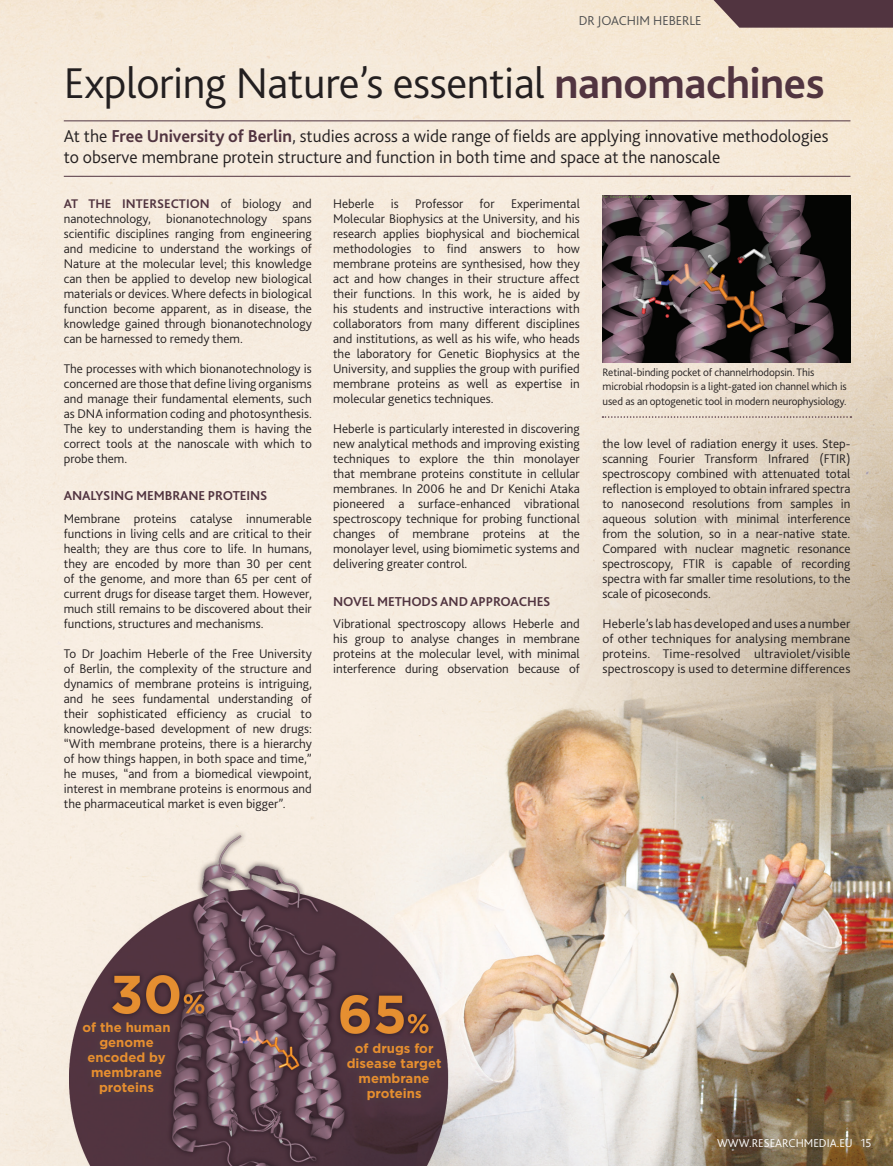
<style>
.page{position:relative;width:893px;height:1166px;background:#fff}
.page>*{position:absolute;margin:0;border:0;box-sizing:border-box;transform-origin:0 0}
.Article_Header{font:300 45px "Bliss 2";letter-spacing:-.01em;color:#231f20}
.Article_Strap{font:300 18px/21px "Bliss 2";color:#231f20}
.Subhead{font:700 13.5px "Bliss 2";letter-spacing:-.01em;color:#513440}
.Body_Article{font:300 13.5px "Bliss 2";color:#4b4c4d}
.Body_Article-2{font:300 13.2px/15px "Bliss 2";color:#231f20;text-align:justify}
.Body_Article-3{font:700 13.2px/15px "Gotham HTF";color:#e68e2f;text-align:center}
.Page_No__Right{font:300 12px "Bliss 2";color:#fff}
.t1{font:300 11.25px/14.2px "Bliss 2";letter-spacing:-.01em;color:#231f20}
.s1{font-weight:700;color:#513440}
</style>
<div class="page">
<img style="left:0;top:0;width:893px;height:1165px">
<hr style="left:64px;top:121px;width:786px;height:1px;background:#513440">
<hr style="left:64px;top:176px;width:786px;height:1px;background:#513440">
<div style="left:338px;top:1033px;width:112px;height:74px;background:#4f3742"></div>
<img style="left:602px;top:196px;width:248px;height:166px">
<div style="left:74px;top:1013px;width:105px;height:89px;background:#503742"></div>
<svg style="left:602px;top:416px;width:249px;height:1px"></svg>
<svg style="left:713px;top:0;width:180px;height:28px;background:#5f434c"></svg>
<p class="Body_Article" style="left:579px;top:13px;width:124px">DR JOACHIM HEBERLE</p>
<p class="Article_Header" style="left:64px;top:55px;width:762px">Exploring Nature’s essential <span class="s1">nanomachines</span></p>
<p class="Article_Strap" style="left:64px;top:125px;width:766px">At the <span class="s1">Free University of Berlin</span>, studies across a wide range of fields are applying innovative methodologies to observe membrane protein structure and function in both time and space at the nanoscale</p>
<p class="Body_Article-2" style="left:64px;top:195px;width:250px"><span class="s1">AT THE INTERSECTION</span> of biology and nanotechnology, bionanotechnology spans scientific disciplines ranging from engineering and medicine to understand the workings of Nature at the molecular level; this knowledge can then be applied to develop new biological materials or devices. Where defects in biological function become apparent, as in disease, the knowledge gained through bionanotechnology can be harnessed to remedy them.</p>
<p class="Body_Article-2" style="left:64px;top:360px;width:250px">The processes with which bionanotechnology is concerned are those that define living organisms and manage their fundamental elements, such as DNA information coding and photosynthesis.<br>The key to understanding them is having the correct tools at the nanoscale with which to probe them.</p>
<p class="Subhead" style="left:64px;top:487px;width:205px">ANALYSING MEMBRANE PROTEINS</p>
<p class="Body_Article-2" style="left:64px;top:510px;width:250px">Membrane proteins catalyse innumerable functions in living cells and are critical to their health; they are thus core to life. In humans, they are encoded by more than 30 per cent of the genome, and more than 65 per cent of current drugs for disease target them. However, much still remains to be discovered about their functions, structures and mechanisms.</p>
<p class="Body_Article-2" style="left:64px;top:645px;width:250px">To Dr Joachim Heberle of the Free University of Berlin, the complexity of the structure and dynamics of membrane proteins is intriguing, and he sees fundamental understanding of their sophisticated efficiency as crucial to knowledge-based development of new drugs: “With membrane proteins, there is a hierarchy of how things happen, in both space and time,” he muses, “and from a biomedical viewpoint, interest in membrane proteins is enormous and the pharmaceutical market is even bigger”.</p>
<p class="Body_Article-2" style="left:333px;top:195px;width:248px;text-indent:178px">Experimental Molecular Biophysics at the University, and his research applies biophysical and biochemical methodologies to find answers to how membrane proteins are synthesised, how they act and how changes in their structure affect their functions. In this work, he is aided by his students and instructive interactions with collaborators from many different disciplines and institutions, as well as his wife, who heads the laboratory for Genetic Biophysics at the University, and supplies the group with purified membrane proteins as well as expertise in molecular genetics techniques.</p>
<p class="Body_Article-2" style="left:333px;top:420px;width:248px">Heberle is particularly interested in discovering new analytical methods and improving existing techniques to explore the thin monolayer that membrane proteins constitute in cellular membranes. In 2006 he and Dr Kenichi Ataka pioneered a surface-enhanced vibrational spectroscopy technique for probing functional changes of membrane proteins at the monolayer level, using biomimetic systems and delivering greater control.</p>
<p class="Subhead" style="left:333px;top:592px;width:219px">NOVEL METHODS AND APPROACHES</p>
<p class="Body_Article-2" style="left:333px;top:615px;width:248px">Vibrational spectroscopy allows Heberle and his group to analyse changes in membrane proteins at the molecular level, with minimal interference during observation because of</p>
<p class="Body_Article-2" style="left:333px;top:195px;width:43px">Heberle</p>
<p class="Body_Article-2" style="left:391px;top:195px;width:9px">is</p>
<p class="Body_Article-2" style="left:415px;top:195px;width:81px">Professor for</p>
<p class="t1" style="left:602px;top:365px;width:246px">Retinal-binding pocket of channelrhodopsin. This microbial rhodopsin is a light-gated ion channel which is used as an optogenetic tool in modern neurophysiology.</p>
<p class="Body_Article-2" style="left:602px;top:435px;width:250px">the low level of radiation energy it uses. Step&shy;scanning Fourier Transform Infrared (FTIR) spectroscopy combined with attenuated total reflection is employed to obtain infrared spectra to nanosecond resolutions from samples in aqueous solution with minimal interference from the solution, so in a near-native state.<br>Compared with nuclear magnetic resonance spectroscopy, FTIR is capable of recording spectra with far smaller time resolutions, to the scale of picoseconds.</p>
<p class="Body_Article-2" style="left:602px;top:615px;width:250px">Heberle’s lab has developed and uses a number of other techniques for analysing membrane proteins. Time-resolved ultraviolet/visible spectroscopy is used to determine differences</p>
<p class="Body_Article-3" style="left:83px;top:1019px;width:90px">of the human genome encoded by membrane proteins</p>
<p class="Body_Article-3" style="left:347px;top:1039px;width:96px">of drugs for disease target membrane proteins</p>
<p class="Page_No__Right" style="left:717px;top:1135px;width:156px">WWW.RESEARCHMEDIA.EU 15</p>
</div>
